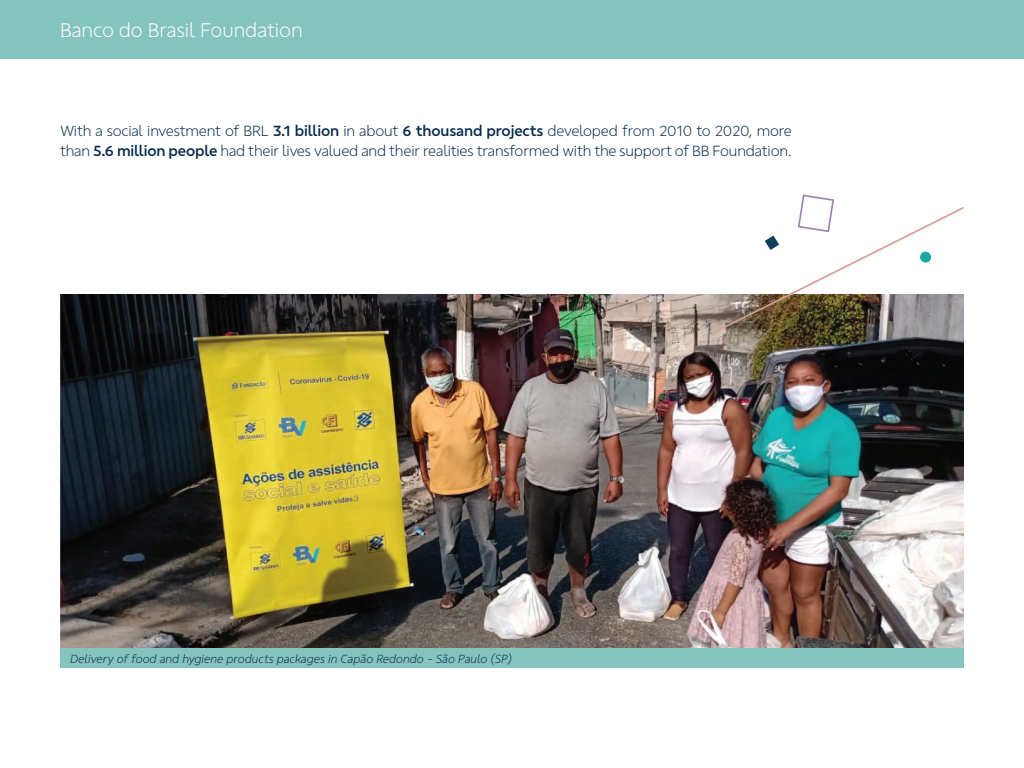
<style>
.page{position:relative;width:1024px;height:768px;background:#fff}
.page>*{position:absolute;margin:0;border:0;box-sizing:border-box;transform-origin:0 0}
.t1{font:300 19.9px "Banco Do Brasil Titulos";color:#fff}
.t2{font:300 14.9px/19.9px "Banco Do Brasil Textos";letter-spacing:-.01em;color:#072b4b}
.t3{font:italic 300 12px "Banco Do Brasil Textos";color:#072b4b}
.s1{font-weight:500}
</style>
<div class="page">
<div style="left:0;top:0;width:1024px;height:58px;background:#85c3be"></div>
<img style="left:60px;top:294px;width:904px;height:355px">
<div style="left:60px;top:649px;width:904px;height:19px;background:#85c3be"></div>
<svg style="left:801px;top:194px;width:33px;height:13px"></svg>
<svg style="left:713px;top:207px;width:251px;height:127px"></svg>
<h1 class="t1" style="left:60px;top:18px;width:244px">Banco do Brasil Foundation</h1>
<p class="t2" style="left:60px;top:121px;width:734px">With a social investment of BRL <span class="s1">3.1 billion</span> in about <span class="s1">6 thousand projects</span> developed from 2010 to 2020, more than <span class="s1">5.6 million people</span> had their lives valued and their realities transformed with the support of BB Foundation.</p>
<p class="t3" style="left:70px;top:651px;width:444px">Delivery of food and hygiene products packages in Capão Redondo - São Paulo (SP)</p>
</div>
